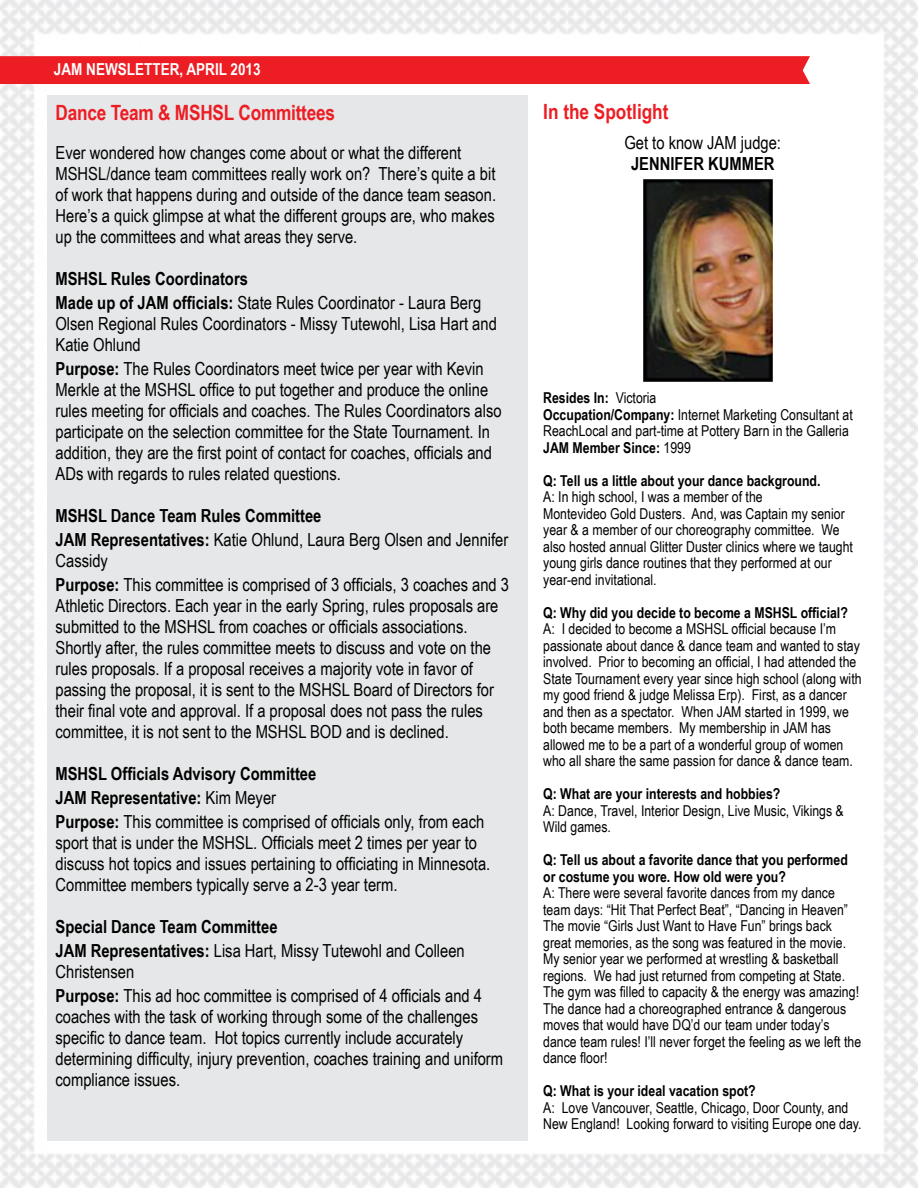
<style>
.page{position:relative;width:918px;height:1188px;background:#fff}
.page>*{position:absolute;margin:0;border:0;box-sizing:border-box;transform-origin:0 0}
.t1{font:700 21px "Arial Narrow";letter-spacing:-.01em;color:#ed1d24}
.t2{font:18px/21px "Arial Narrow";color:#000}
.t3{font:700 18px/24px "Arial Narrow";color:#000}
.t4{font:700 16.5px "Arial Narrow";color:#fff}
.t5{font:15px/16.5px "Arial Narrow";color:#000}
.t6{font:700 15px/16.5px "Arial Narrow";color:#000}
.s1{font-weight:400}
.s2{font-weight:700}
</style>
<div class="page">
<div style="left:0;top:56px;width:810px;height:28px;background:#ed1d24"></div>
<div style="left:48px;top:95px;width:480px;height:1045px;background:#e6e7e8"></div>
<img style="left:642px;top:178px;width:131px;height:205px">
<p class="t4" style="left:54px;top:57px;width:208px">JAM NEWSLETTER, APRIL 2013</p>
<p class="t1" style="left:56px;top:97px;width:281px">Dance Team &amp; MSHSL Committees</p>
<p class="t2" style="left:56px;top:141px;width:442px">Ever wondered how changes come about or what the different MSHSL/dance team committees really work on? There’s quite a bit of work that happens during and outside of the dance team season.<br>Here’s a quick glimpse at what the different groups are, who makes up the committees and what areas they serve.</p>
<p class="t3" style="left:56px;top:266px;width:427px">MSHSL Rules Coordinators<br>Made up of JAM officials: <span class="s1">State Rules Coordinator - Laura Berg</span></p>
<p class="t2" style="left:56px;top:312px;width:443px">Olsen Regional Rules Coordinators - Missy Tutewohl, Lisa Hart and<br>Katie Ohlund</p>
<p class="t2" style="left:56px;top:357px;width:448px"><span class="s2">Purpose:</span> The Rules Coordinators meet twice per year with Kevin Merkle at the MSHSL office to put together and produce the online rules meeting for officials and coaches. The Rules Coordinators also participate on the selection committee for the State Tournament. In addition, they are the first point of contact for coaches, officials and ADs with regards to rules related questions.</p>
<p class="t3" style="left:56px;top:503px;width:454px">MSHSL Dance Team Rules Committee<br>JAM Representatives: <span class="s1">Katie Ohlund, Laura Berg Olsen and Jennifer</span></p>
<p class="t2" style="left:56px;top:548px;width:455px;line-height:24px">Cassidy<br><span class="s2">Purpose:</span> This committee is comprised of 3 officials, 3 coaches and 3</p>
<p class="t2" style="left:56px;top:594px;width:444px">Athletic Directors. Each year in the early Spring, rules proposals are submitted to the MSHSL from coaches or officials associations.<br>Shortly after, the rules committee meets to discuss and vote on the rules proposals. If a proposal receives a majority vote in favor of passing the proposal, it is sent to the MSHSL Board of Directors for their final vote and approval. If a proposal does not pass the rules committee, it is not sent to the MSHSL BOD and is declined.</p>
<p class="t3" style="left:56px;top:761px;width:430px">MSHSL Officials Advisory Committee<br>JAM Representative: <span class="s1">Kim Meyer<br></span>Purpose: <span class="s1">This committee is comprised of officials only, from each</span></p>
<p class="t2" style="left:56px;top:831px;width:436px">sport that is under the MSHSL. Officials meet 2 times per year to discuss hot topics and issues pertaining to officiating in Minnesota.<br>Committee members typically serve a 2-3 year term.</p>
<p class="t3" style="left:56px;top:914px;width:411px">Special Dance Team Committee<br>JAM Representatives: <span class="s1">Lisa Hart, Missy Tutewohl and Colleen</span></p>
<p class="t2" style="left:56px;top:959px;width:428px;line-height:24px">Christensen<br><span class="s2">Purpose:</span> This ad hoc committee is comprised of 4 officials and 4</p>
<p class="t2" style="left:56px;top:1005px;width:449px">coaches with the task of working through some of the challenges specific to dance team. Hot topics currently include accurately determining difficulty, injury prevention, coaches training and uniform compliance issues.</p>
<p class="t1" style="left:543px;top:96px;width:127px">In the Spotlight</p>
<p class="t2" style="left:624px;top:131px;width:158px">Get to know JAM judge:</p>
<p class="t3" style="left:631px;top:151px;width:145px">JENNIFER KUMMER</p>
<p class="t5" style="left:543px;top:389px;width:311px"><span class="s2">Resides In:</span> Victoria<br><span class="s2">Occupation/Company:</span> Internet Marketing Consultant at ReachLocal and part-time at Pottery Barn in the Galleria <span class="s2">JAM Member Since:</span> 1999</p>
<p class="t6" style="left:543px;top:471px;width:279px">Q: Tell us a little about your dance background.</p>
<p class="t5" style="left:543px;top:488px;width:311px">A: In high school, I was a member of the<br>Montevideo Gold Dusters. And, was Captain my senior year &amp; a member of our choreography committee. We also hosted annual Glitter Duster clinics where we taught young girls dance routines that they performed at our year-end invitational.</p>
<p class="t6" style="left:543px;top:603px;width:306px">Q: Why did you decide to become a MSHSL official?</p>
<p class="t5" style="left:543px;top:620px;width:320px">A: I decided to become a MSHSL official because I’m passionate about dance &amp; dance team and wanted to stay involved. Prior to becoming an official, I had attended the State Tournament every year since high school (along with my good friend &amp; judge Melissa Erp). First, as a dancer and then as a spectator. When JAM started in 1999, we both became members. My membership in JAM has allowed me to be a part of a wonderful group of women who all share the same passion for dance &amp; dance team.</p>
<p class="t6" style="left:543px;top:785px;width:239px">Q: What are your interests and hobbies?</p>
<p class="t5" style="left:543px;top:802px;width:302px">A: Dance, Travel, Interior Design, Live Music, Vikings &amp;<br>Wild games.</p>
<p class="t6" style="left:543px;top:851px;width:306px">Q: Tell us about a favorite dance that you performed or costume you wore. How old were you?</p>
<p class="t5" style="left:543px;top:884px;width:319px">A: There were several favorite dances from my dance team days: “Hit That Perfect Beat”, “Dancing in Heaven” The movie “Girls Just Want to Have Fun” brings back great memories, as the song was featured in the movie.<br>My senior year we performed at wrestling &amp; basketball regions. We had just returned from competing at State.<br>The gym was filled to capacity &amp; the energy was amazing!<br>The dance had a choreographed entrance &amp; dangerous moves that would have DQ’d our team under today’s dance team rules! I’ll never forget the feeling as we left the dance floor!</p>
<p class="t6" style="left:543px;top:1082px;width:214px">Q: What is your ideal vacation spot?</p>
<p class="t5" style="left:543px;top:1099px;width:320px">A: Love Vancouver, Seattle, Chicago, Door County, and<br>New England! Looking forward to visiting Europe one day.</p>
</div>
